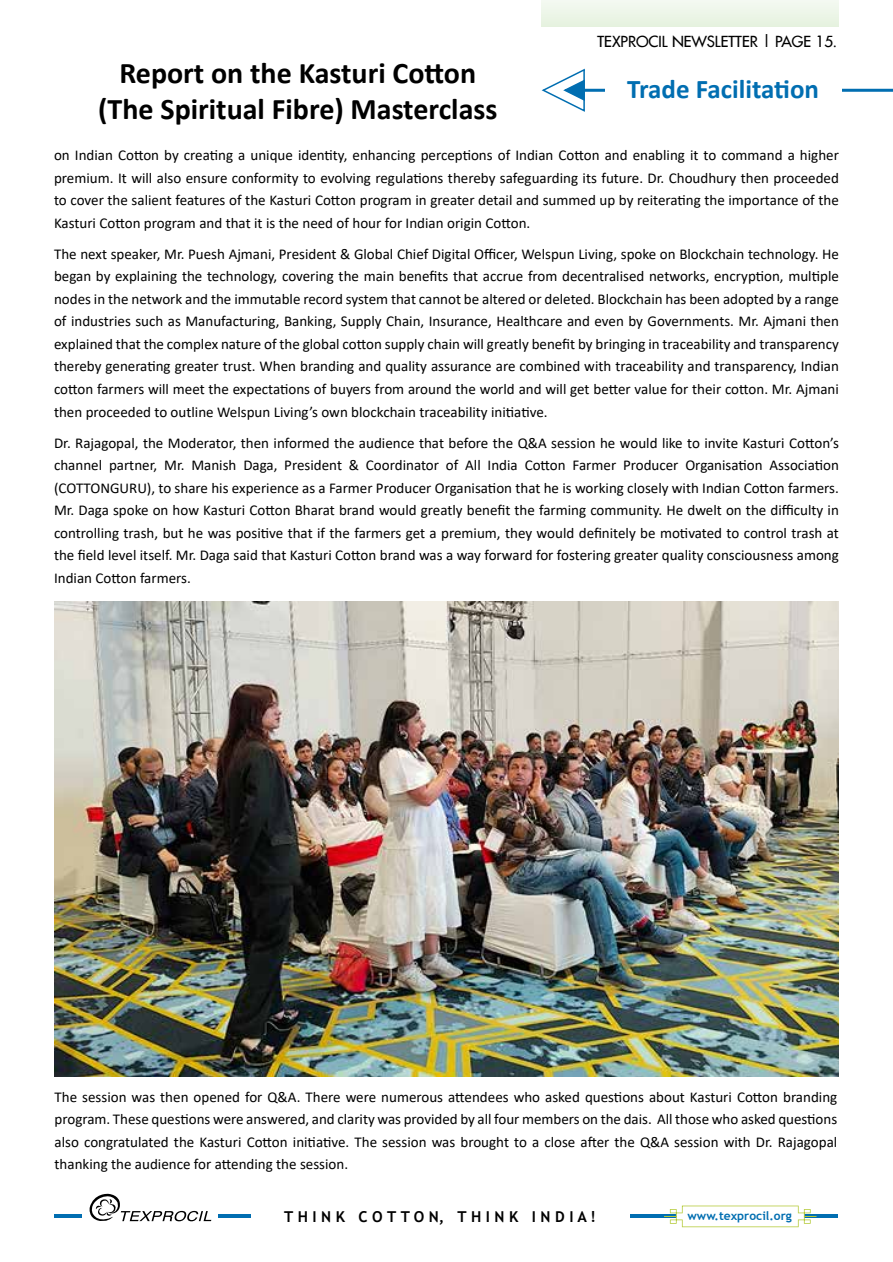
<style>
.page{position:relative;width:893px;height:1262px;background:#fff}
.page>*{position:absolute;margin:0;border:0;box-sizing:border-box;transform-origin:0 0}
.t1{font:700 30px/36px "Calibri";color:#000;text-align:center}
.t2{font:700 27px "Calibri";color:#016eb1}
.t3{font:15px/22.5px "Calibri";color:#000;text-align:justify}
.t4{font:15px "Futura 2";color:#000}
.t5{font:700 15px "Trebuchet MS";color:#000101}
.t6{font:700 12px "Trebuchet MS";color:#016eb1}
</style>
<div class="page">
<div style="left:541px;top:0;width:297px;height:26px;background:#edf6e8"></div>
<hr style="left:55px;top:1214px;width:783px;height:3px;background:#016eb1">
<svg style="left:664px;top:1205px;width:151px;height:22px"></svg>
<div style="left:251px;top:1202px;width:378px;height:27px;background:#fff"></div>
<div style="left:83px;top:1191px;width:135px;height:32px;background:#fff"></div>
<svg style="left:89px;top:1193px;width:122px;height:29px"></svg>
<hr style="left:564px;top:89px;width:328px;height:3px;background:#016eb1">
<svg style="left:541px;top:68px;width:44px;height:44px"></svg>
<div style="left:605px;top:72px;width:236px;height:34px;background:#fff"></div>
<img style="left:55px;top:602px;width:783px;height:474px">
<p class="t4" style="left:597px;top:32px;width:241px">TEXPROCIL NEWSLETTER | PAGE 15.</p>
<h1 class="t1" style="left:98px;top:55px;width:400px">Report on the Kasturi Cotton (The Spiritual Fibre) Masterclass</h1>
<p class="t3" style="left:54px;top:144px;width:786px">on Indian Cotton by creating a unique identity, enhancing perceptions of Indian Cotton and enabling it to command a higher premium. It will also ensure conformity to evolving regulations thereby safeguarding its future. Dr. Choudhury then proceeded to cover the salient features of the Kasturi Cotton program in greater detail and summed up by reiterating the importance of the Kasturi Cotton program and that it is the need of hour for Indian origin Cotton.</p>
<p class="t3" style="left:54px;top:242px;width:786px">The next speaker, Mr. Puesh Ajmani, President &amp; Global Chief Digital Officer, Welspun Living, spoke on Blockchain technology. He began by explaining the technology, covering the main benefits that accrue from decentralised networks, encryption, multiple nodes in the network and the immutable record system that cannot be altered or deleted. Blockchain has been adopted by a range of industries such as Manufacturing, Banking, Supply Chain, Insurance, Healthcare and even by Governments. Mr. Ajmani then explained that the complex nature of the global cotton supply chain will greatly benefit by bringing in traceability and transparency thereby generating greater trust. When branding and quality assurance are combined with traceability and transparency, Indian cotton farmers will meet the expectations of buyers from around the world and will get better value for their cotton. Mr. Ajmani then proceeded to outline Welspun Living’s own blockchain traceability initiative.</p>
<p class="t3" style="left:54px;top:431px;width:786px">Dr. Rajagopal, the Moderator, then informed the audience that before the Q&amp;A session he would like to invite Kasturi Cotton’s channel partner, Mr. Manish Daga, President &amp; Coordinator of All India Cotton Farmer Producer Organisation Association (COTTONGURU), to share his experience as a Farmer Producer Organisation that he is working closely with Indian Cotton farmers.<br>Mr. Daga spoke on how Kasturi Cotton Bharat brand would greatly benefit the farming community. He dwelt on the difficulty in controlling trash, but he was positive that if the farmers get a premium, they would definitely be motivated to control trash at the field level itself. Mr. Daga said that Kasturi Cotton brand was a way forward for fostering greater quality consciousness among Indian Cotton farmers.</p>
<h2 class="t2" style="left:627px;top:70px;width:193px">Trade Facilitation</h2>
<p class="t3" style="left:55px;top:1085px;width:783px">The session was then opened for Q&amp;A. There were numerous attendees who asked questions about Kasturi Cotton branding program. These questions were answered, and clarity was provided by all four members on the dais. All those who asked questions also congratulated the Kasturi Cotton initiative. The session was brought to a close after the Q&amp;A session with Dr. Rajagopal thanking the audience for attending the session.</p>
<p class="t5" style="left:284px;top:1207px;width:313px">T H I N K C O T T O N, T H I N K I N D I A !</p>
<p class="t6" style="left:687px;top:1208px;width:106px">www.texprocil.org</p>
</div>
